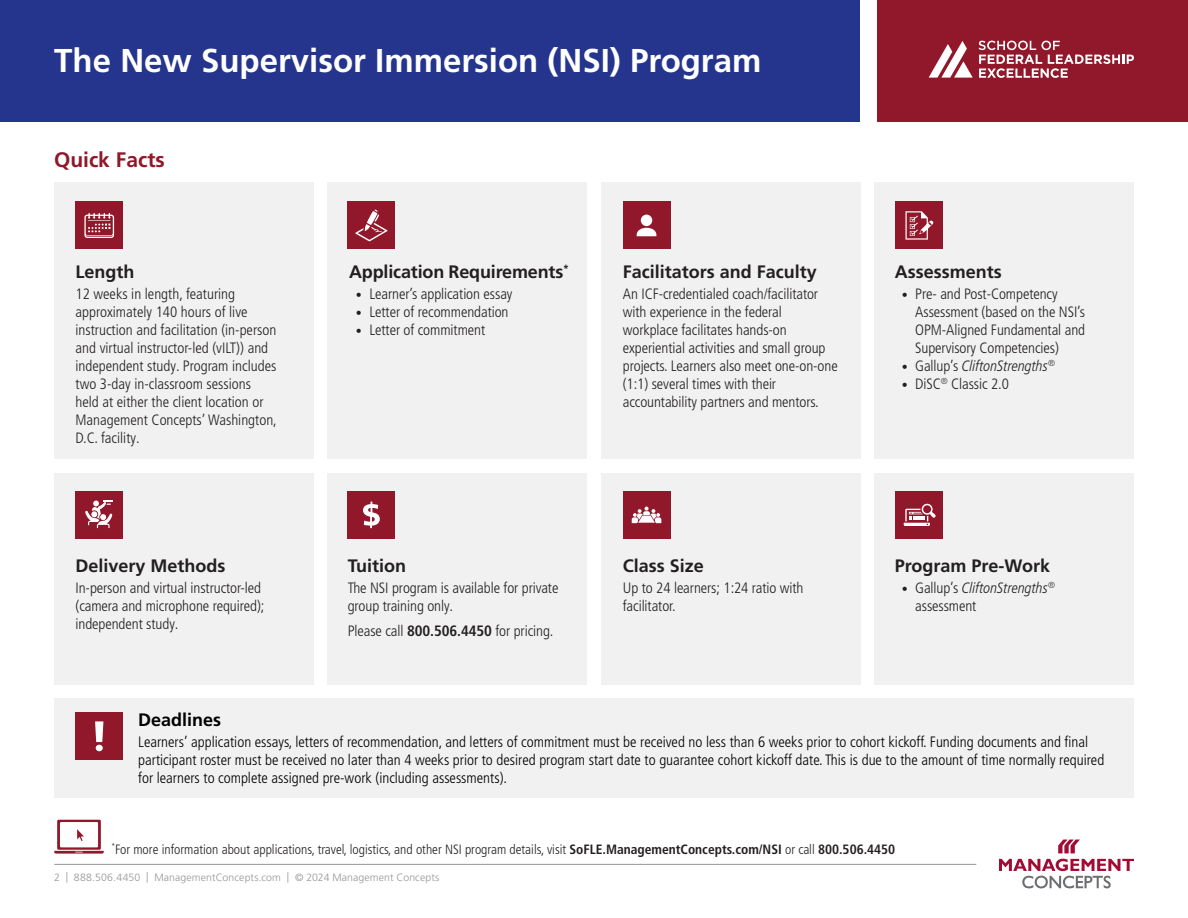
<style>
.page{position:relative;width:1188px;height:918px;background:#fff}
.page>*{position:absolute;margin:0;border:0;box-sizing:border-box;transform-origin:0 0}
.t1{font:700 33px "Frutiger LT Pro";color:#fff}
.t2{font:700 21px "Frutiger LT Pro";color:#90182a}
.t3{font:700 18px "Frutiger LT Pro";color:#231f20}
.t4{font:700 18px "Frutiger LT Pro";color:#000}
.t5{font:300 condensed 15px/18px "Frutiger LT Pro";letter-spacing:-.005em;color:#231f20}
.t6{font:300 condensed 15px/18px "Frutiger LT Pro";color:#000}
.t7{font:italic 300 condensed 15px "Frutiger LT Pro";letter-spacing:-.005em;color:#231f20}
.t8{font:300 condensed 13.5px "Frutiger LT Pro";color:#231f20}
.t9{font:300 condensed 12px "Frutiger LT Pro";color:#231f20}
.t10{font:300 10.5px "Frutiger LT Pro";letter-spacing:.01em;color:#939598}
.s1{font-size:12px}
.s2{font-style:normal;font-size:12px}
.s3{font-style:normal}
.s4{font-weight:700}
.s5{font-style:italic}
</style>
<div class="page">
<div style="left:54px;top:698px;width:1080px;height:100px;background:#f1f1f2"></div>
<div style="left:76px;top:713px;width:47px;height:47px;background:#90182a"></div>
<svg style="left:95px;top:721px;width:8px;height:21px"></svg>
<div style="left:96px;top:745px;width:7px;height:6px;background:#fff;border-radius:50%"></div>
<div style="left:54px;top:473px;width:259px;height:212px;background:#f1f1f2"></div>
<div style="left:328px;top:182px;width:259px;height:277px;background:#f1f1f2"></div>
<div style="left:54px;top:182px;width:259px;height:277px;background:#f1f1f2"></div>
<div style="left:601px;top:473px;width:259px;height:212px;background:#f1f1f2"></div>
<div style="left:76px;top:202px;width:47px;height:47px;background:#90182a"></div>
<svg style="left:84px;top:213px;width:30px;height:25px"></svg>
<div style="left:76px;top:491px;width:47px;height:48px;background:#90182a"></div>
<svg style="left:85px;top:500px;width:27px;height:28px"></svg>
<div style="left:328px;top:473px;width:259px;height:212px;background:#f1f1f2"></div>
<div style="left:348px;top:491px;width:47px;height:48px;background:#90182a"></div>
<svg style="left:363px;top:502px;width:17px;height:26px"></svg>
<div style="left:623px;top:491px;width:47px;height:48px;background:#90182a"></div>
<svg style="left:632px;top:507px;width:29px;height:16px"></svg>
<div style="left:875px;top:182px;width:259px;height:277px;background:#f1f1f2"></div>
<div style="left:895px;top:202px;width:47px;height:47px;background:#90182a"></div>
<svg style="left:905px;top:211px;width:29px;height:29px"></svg>
<div style="left:348px;top:202px;width:47px;height:47px;background:#90182a"></div>
<svg style="left:355px;top:210px;width:33px;height:31px"></svg>
<div style="left:601px;top:182px;width:259px;height:277px;background:#f1f1f2"></div>
<div style="left:623px;top:202px;width:47px;height:47px;background:#90182a"></div>
<div style="left:641px;top:215px;width:11px;height:11px;background:#fff;border-radius:50%"></div>
<svg style="left:637px;top:228px;width:19px;height:8px"></svg>
<div style="left:875px;top:473px;width:259px;height:212px;background:#f1f1f2"></div>
<div style="left:895px;top:491px;width:47px;height:48px;background:#90182a"></div>
<hr style="left:904px;top:523px;width:26px;height:3px;background:#fff">
<svg style="left:905px;top:504px;width:31px;height:21px"></svg>
<svg style="left:54px;top:820px;width:50px;height:34px"></svg>
<div style="left:0;top:0;width:860px;height:122px;background:#25358e"></div>
<div style="left:878px;top:0;width:310px;height:122px;background:#90182a"></div>
<svg style="left:979px;top:41px;width:155px;height:37px"></svg>
<svg style="left:929px;top:41px;width:44px;height:37px"></svg>
<svg style="left:999px;top:859px;width:135px;height:29px"></svg>
<svg style="left:1058px;top:840px;width:22px;height:13px"></svg>
<hr style="left:54px;top:864px;width:922px;height:1px;background:#939598">
<h2 class="t1" style="left:54px;top:41px;width:709px">The New Supervisor Immersion (NSI) Program</h2>
<h3 class="t2" style="left:54px;top:147px;width:112px">Quick Facts</h3>
<h4 class="t3" style="left:76px;top:261px;width:61px">Length</h4>
<p class="t5" style="left:76px;top:285px;width:203px">12 weeks in length, featuring approximately 140 hours of live instruction and facilitation (in-person and virtual instructor-led (vILT)) and independent study. Program includes two 3-day in-classroom sessions held at either the client location or Management Concepts’ Washington, D.C. facility.</p>
<h4 class="t3" style="left:76px;top:555px;width:152px">Delivery Methods</h4>
<p class="t5" style="left:76px;top:579px;width:190px">In-person and virtual instructor-led (camera and microphone required); independent study.</p>
<h4 class="t3" style="left:349px;top:261px;width:221px">Application Requirements<sup>*</sup></h4>
<p class="t5" style="left:356px;top:285px;width:158px"><span class="s1">•</span> Learner’s application essay</p>
<p class="t5" style="left:356px;top:303px;width:154px"><span class="s1">•</span> Letter of recommendation</p>
<p class="t5" style="left:356px;top:321px;width:131px"><span class="s1">•</span> Letter of commitment</p>
<h4 class="t3" style="left:623px;top:261px;width:196px">Facilitators and Faculty</h4>
<p class="t5" style="left:623px;top:285px;width:216px">An ICF-credentialed coach/facilitator with experience in the federal workplace facilitates hands-on experiential activities and small group projects. Learners also meet one-on-one (1:1) several times with their accountability partners and mentors.</p>
<h4 class="t3" style="left:895px;top:261px;width:108px">Assessments</h4>
<p class="t5" style="left:915px;top:285px;width:172px;text-indent:-14px"><span class="s1">•</span> Pre- and Post-Competency<br>Assessment (based on the NSI’s<br>OPM-Aligned Fundamental and<br>Supervisory Competencies)</p>
<p class="t7" style="left:902px;top:357px;width:155px"><span class="s2">•</span> <span class="s3">Gallup’s</span> CliftonStrengths<sup>®</sup></p>
<p class="t5" style="left:902px;top:375px;width:109px"><span class="s1">•</span> DiSC<sup>®</sup> Classic 2.0</p>
<h4 class="t3" style="left:348px;top:555px;width:60px">Tuition</h4>
<p class="t5" style="left:348px;top:579px;width:212px">The NSI program is available for private group training only.</p>
<p class="t5" style="left:348px;top:622px;width:207px">Please call <span class="s4">800.506.4450</span> for pricing.</p>
<h4 class="t3" style="left:623px;top:555px;width:83px">Class Size</h4>
<p class="t5" style="left:623px;top:579px;width:182px">Up to 24 learners; 1:24 ratio with facilitator.</p>
<h4 class="t3" style="left:895px;top:555px;width:157px">Program Pre-Work</h4>
<p class="t5" style="left:915px;top:579px;width:141px">Gallup’s <span class="s5">CliftonStrengths</span><sup>® </sup>assessment</p>
<p class="t9" style="left:902px;top:582px;width:7px">•</p>
<h4 class="t4" style="left:138px;top:709px;width:85px">Deadlines</h4>
<p class="t6" style="left:138px;top:733px;width:968px">Learners’ application essays, letters of recommendation, and letters of commitment must be received no less than 6 weeks prior to cohort kickoff. Funding documents and final participant roster must be received no later than 4 weeks prior to desired program start date to guarantee cohort kickoff date. This is due to the amount of time normally required for learners to complete assigned pre-work (including assessments).</p>
<p class="t8" style="left:111px;top:841px;width:785px"><sup>*</sup>For more information about applications, travel, logistics, and other NSI program details, visit <span class="s4">SoFLE.ManagementConcepts.com/NSI</span> or call <span class="s4">800.506.4450</span></p>
<p class="t10" style="left:54px;top:872px;width:387px">2 | 888.506.4450 | ManagementConcepts.com | © 2024 Management Concepts</p>
</div>
